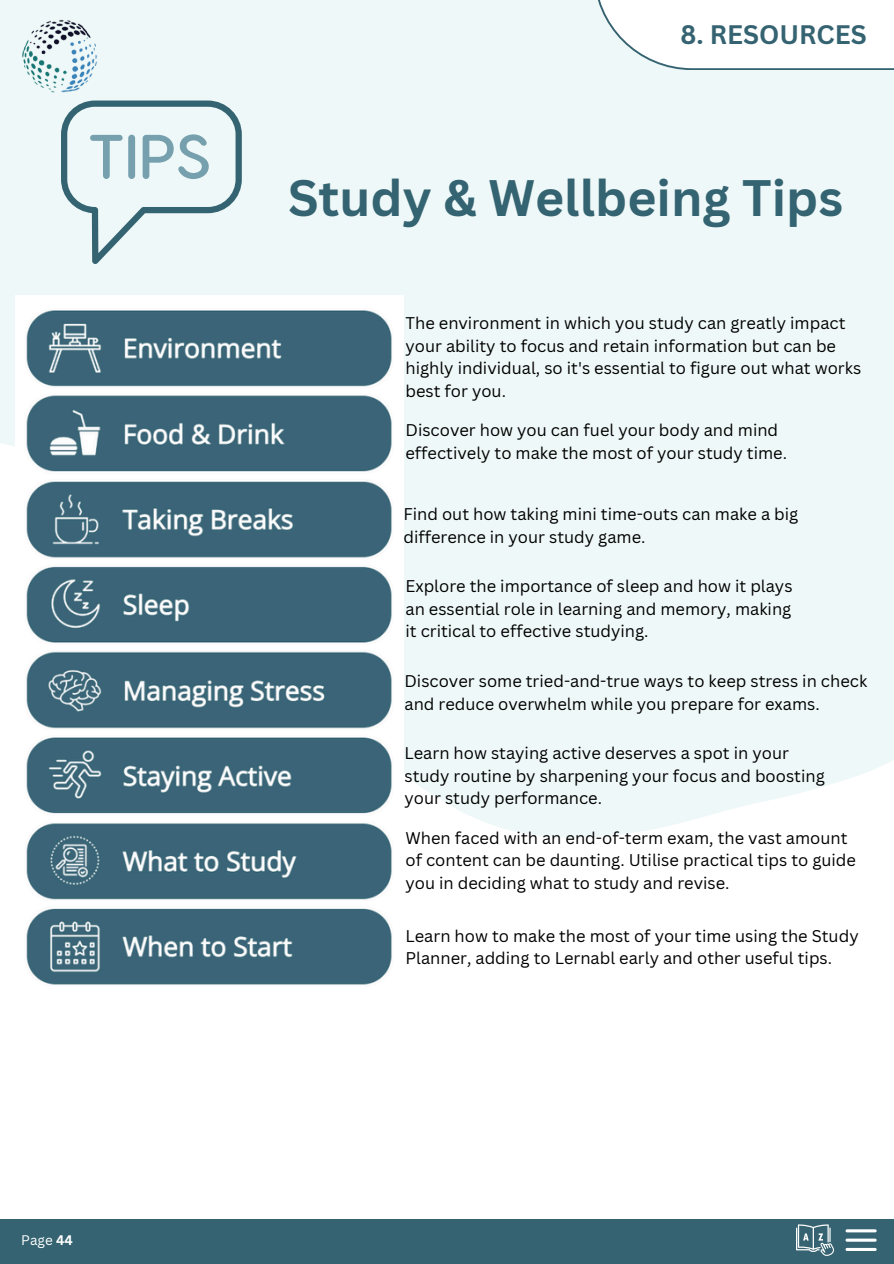
<style>
.page{position:relative;width:894px;height:1264px;background:#fff}
.page>*{position:absolute;margin:0;border:0;box-sizing:border-box;transform-origin:0 0}
.t1{font:700 49.8px "Canva Sans";color:#346371}
.t2{font:700 26.1px "Canva Sans";color:#356371}
.t3{font:16.5px/22.5px "Canva Sans";color:#000}
.t4{font:13.5px "Canva Sans";color:#fff}
.s1{font-weight:700}
</style>
<div class="page">
<div style="left:0;top:0;width:893px;height:838px;background:#eff8f8"></div>
<svg style="left:593px;top:0;width:300px;height:70px"></svg>
<div style="left:0;top:1218px;width:893px;height:45px;background:#356371"></div>
<svg style="left:61px;top:100px;width:181px;height:164px"></svg>
<svg style="left:845px;top:1229px;width:31px;height:21px"></svg>
<svg style="left:796px;top:1224px;width:37px;height:31px"></svg>
<img style="left:15px;top:12px;width:89px;height:89px">
<img style="left:15px;top:295px;width:388px;height:690px">
<h2 class="t4" style="left:21px;top:1230px;width:53px">Page <span class="s1">44</span></h2>
<p class="t2" style="left:680px;top:16px;width:188px">8. RESOURCES</p>
<h3 class="t1" style="left:288px;top:163px;width:556px">Study &amp; Wellbeing Tips</h3>
<h1 class="t3" style="left:405px;top:312px;width:457px">The environment in which you study can greatly impact your ability to focus and retain information but can be highly individual, so it's essential to figure out what works best for you.</h1>
<p class="t3" style="left:405px;top:419px;width:383px">Discover how you can fuel your body and mind effectively to make the most of your study time.</p>
<h3 class="t3" style="left:403px;top:502px;width:396px">Find out how taking mini time-outs can make a big difference in your study game.</h3>
<h3 class="t3" style="left:405px;top:574px;width:388px;text-align:justify">Explore the importance of sleep and how it plays an essential role in learning and memory, making it critical to effective studying.</h3>
<h3 class="t3" style="left:404px;top:669px;width:464px">Discover some tried-and-true ways to keep stress in check and reduce overwhelm while you prepare for exams.</h3>
<h3 class="t3" style="left:404px;top:741px;width:421px">Learn how staying active deserves a spot in your study routine by sharpening your focus and boosting your study performance.</h3>
<p class="t3" style="left:405px;top:826px;width:452px">When faced with an end-of-term exam, the vast amount of content can be daunting. Utilise practical tips to guide you in deciding what to study and revise.</p>
<h3 class="t3" style="left:405px;top:924px;width:454px">Learn how to make the most of your time using the Study<br>Planner, adding to Lernabl early and other useful tips.</h3>
</div>
